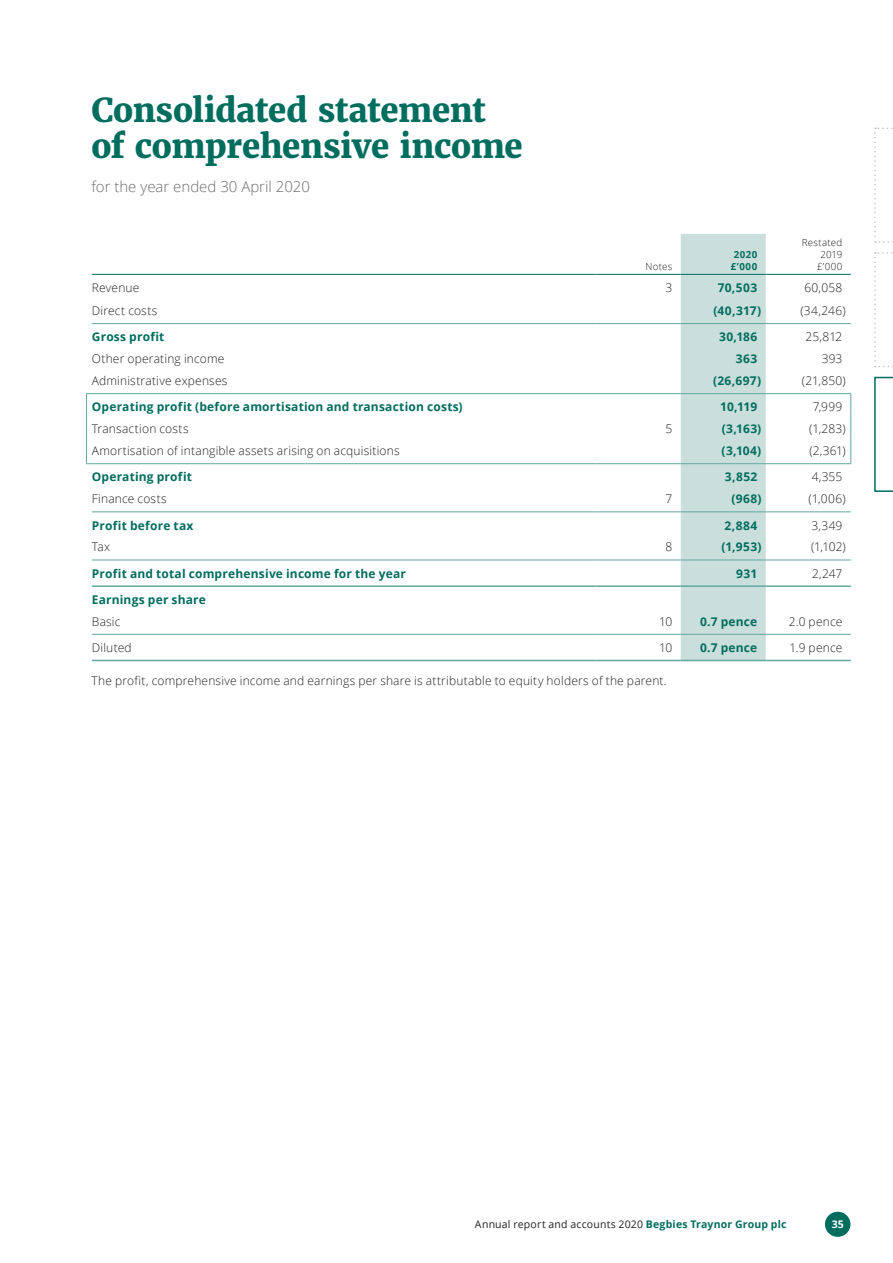
<style>
.page{position:relative;width:893px;height:1263px;background:#fff}
.page>*{position:absolute;margin:0;border:0;box-sizing:border-box;transform-origin:0 0}
.Main_Heading{font:800 33px/36px "Merriweather";letter-spacing:-.015em;color:#006d5f}
.Underhead{font:300 15px "Open Sans";color:#6c6d70}
.Figs_LFT{font:300 12px "Open Sans";letter-spacing:.015em;color:#231f20}
.Figs_LFT-2{font:700 12px "Open Sans";letter-spacing:.015em;color:#006d5f}
.Figs_RT{font:300 12px "Open Sans";letter-spacing:.01em;color:#231f20}
.Figs_RT-2{font:700 12px "Open Sans";letter-spacing:.025em;color:#006d5f}
.Body_Text{font:300 12px "Open Sans";letter-spacing:.015em;color:#231f20}
.t1{font:10.5px "Open Sans";letter-spacing:.02em;color:#231f20}
.t2{font:700 10.5px "Open Sans";color:#fff}
.Figshd_RT{font:300 9.75px "Open Sans";letter-spacing:.025em;color:#231f20}
.Figshd_RT-2{font:700 9.75px "Open Sans";letter-spacing:.04em;color:#006d5f}
.s1{font-weight:700;color:#006d5f}
</style>
<div class="page">
<div style="left:825px;top:1212px;width:25px;height:25px;background:#006d5f;border-radius:50%"></div>
<svg style="left:874px;top:128px;width:19px;height:115px"></svg>
<svg style="left:874px;top:252px;width:19px;height:115px"></svg>
<svg style="left:874px;top:377px;width:19px;height:115px"></svg>
<div style="left:681px;top:234px;width:85px;height:426px;background:#cadfdc"></div>
<hr style="left:92px;top:660px;width:504px;height:1px;background:#62a7a1">
<hr style="left:596px;top:660px;width:85px;height:1px;background:#62a7a1">
<hr style="left:681px;top:660px;width:85px;height:1px;background:#62a7a1">
<hr style="left:766px;top:660px;width:85px;height:1px;background:#62a7a1">
<hr style="left:92px;top:634px;width:504px;height:1px;background:#62a7a1">
<hr style="left:596px;top:634px;width:85px;height:1px;background:#62a7a1">
<hr style="left:681px;top:634px;width:85px;height:1px;background:#62a7a1">
<hr style="left:766px;top:634px;width:85px;height:1px;background:#62a7a1">
<hr style="left:92px;top:585px;width:504px;height:2px;background:#62a7a1">
<hr style="left:596px;top:585px;width:85px;height:2px;background:#62a7a1">
<hr style="left:681px;top:585px;width:85px;height:2px;background:#62a7a1">
<hr style="left:766px;top:585px;width:85px;height:2px;background:#62a7a1">
<hr style="left:92px;top:560px;width:504px;height:1px;background:#62a7a1">
<hr style="left:596px;top:560px;width:85px;height:1px;background:#62a7a1">
<hr style="left:681px;top:560px;width:85px;height:1px;background:#62a7a1">
<hr style="left:766px;top:560px;width:85px;height:1px;background:#62a7a1">
<hr style="left:92px;top:511px;width:504px;height:1px;background:#62a7a1">
<hr style="left:596px;top:511px;width:85px;height:1px;background:#62a7a1">
<hr style="left:681px;top:511px;width:85px;height:1px;background:#62a7a1">
<hr style="left:766px;top:511px;width:85px;height:1px;background:#62a7a1">
<hr style="left:92px;top:463px;width:504px;height:1px;background:#62a7a1">
<hr style="left:596px;top:463px;width:85px;height:1px;background:#62a7a1">
<hr style="left:681px;top:463px;width:85px;height:1px;background:#62a7a1">
<hr style="left:92px;top:393px;width:504px;height:1px;background:#62a7a1">
<hr style="left:596px;top:393px;width:85px;height:1px;background:#62a7a1">
<hr style="left:681px;top:393px;width:85px;height:1px;background:#62a7a1">
<hr style="left:92px;top:274px;width:504px;height:1px;background:#006d5f">
<hr style="left:596px;top:274px;width:85px;height:1px;background:#006d5f">
<hr style="left:681px;top:274px;width:85px;height:1px;background:#006d5f">
<hr style="left:766px;top:274px;width:85px;height:1px;background:#006d5f">
<hr style="left:92px;top:323px;width:504px;height:1px;background:#62a7a1">
<hr style="left:596px;top:323px;width:85px;height:1px;background:#62a7a1">
<hr style="left:681px;top:323px;width:85px;height:1px;background:#62a7a1">
<hr style="left:766px;top:323px;width:85px;height:1px;background:#62a7a1">
<hr style="left:766px;top:393px;width:85px;height:1px;background:#62a7a1">
<svg style="left:850px;top:394px;width:1px;height:69px"></svg>
<hr style="left:766px;top:463px;width:85px;height:1px;background:#62a7a1">
<svg style="left:86px;top:393px;width:6px;height:71px"></svg>
<p class="Main_Heading" style="left:91px;top:92px;width:433px">Consolidated statement of comprehensive income</p>
<p class="Underhead" style="left:91px;top:176px;width:220px">for the year ended 30 April 2020</p>
<p class="Figshd_RT" style="left:645px;top:260px;width:28px">Notes</p>
<p class="Figshd_RT-2" style="left:734px;top:247px;width:25px">2020</p>
<p class="Figshd_RT-2" style="left:731px;top:259px;width:28px">£’000</p>
<p class="Figshd_RT" style="left:802px;top:236px;width:42px">Restated</p>
<p class="Figshd_RT" style="left:820px;top:248px;width:23px">2019</p>
<p class="Figshd_RT" style="left:817px;top:260px;width:27px">£’000</p>
<p class="Figs_LFT" style="left:92px;top:279px;width:49px">Revenue</p>
<p class="Figs_RT" style="left:665px;top:279px;width:8px">3</p>
<p class="Figs_RT-2" style="left:718px;top:279px;width:41px">70,503</p>
<p class="Figs_RT" style="left:804px;top:279px;width:39px">60,058</p>
<p class="Figs_LFT" style="left:92px;top:302px;width:67px">Direct costs</p>
<p class="Figs_RT-2" style="left:713px;top:302px;width:49px">(40,317)</p>
<p class="Figs_RT" style="left:800px;top:302px;width:47px">(34,246)</p>
<p class="Figs_LFT-2" style="left:92px;top:328px;width:74px">Gross profit</p>
<p class="Figs_RT-2" style="left:719px;top:328px;width:40px">30,186</p>
<p class="Figs_RT" style="left:805px;top:329px;width:38px">25,812</p>
<p class="Figs_LFT" style="left:92px;top:351px;width:134px">Other operating income</p>
<p class="Figs_RT-2" style="left:736px;top:350px;width:23px">363</p>
<p class="Figs_RT" style="left:822px;top:351px;width:22px">393</p>
<p class="Figs_LFT" style="left:92px;top:373px;width:137px">Administrative expenses</p>
<p class="Figs_RT-2" style="left:713px;top:372px;width:50px">(26,697)</p>
<p class="Figs_RT" style="left:802px;top:373px;width:45px">(21,850)</p>
<p class="Figs_LFT-2" style="left:92px;top:398px;width:372px">Operating profit (before amortisation and transaction costs)</p>
<p class="Figs_RT-2" style="left:720px;top:398px;width:38px">10,119</p>
<p class="Figs_RT" style="left:813px;top:399px;width:31px">7,999</p>
<p class="Figs_LFT" style="left:92px;top:421px;width:98px">Transaction costs</p>
<p class="Figs_RT" style="left:665px;top:421px;width:8px">5</p>
<p class="Figs_RT-2" style="left:722px;top:420px;width:41px">(3,163)</p>
<p class="Figs_RT" style="left:809px;top:421px;width:38px">(1,283)</p>
<p class="Figs_LFT" style="left:92px;top:443px;width:309px">Amortisation of intangible assets arising on acquisitions</p>
<p class="Figs_RT-2" style="left:722px;top:442px;width:41px">(3,104)</p>
<p class="Figs_RT" style="left:809px;top:443px;width:38px">(2,361)</p>
<p class="Figs_LFT-2" style="left:92px;top:469px;width:102px">Operating profit</p>
<p class="Figs_RT-2" style="left:725px;top:469px;width:34px">3,852</p>
<p class="Figs_RT" style="left:812px;top:469px;width:32px">4,355</p>
<p class="Figs_LFT" style="left:92px;top:491px;width:76px">Finance costs</p>
<p class="Figs_RT" style="left:665px;top:491px;width:8px">7</p>
<p class="Figs_RT-2" style="left:732px;top:490px;width:31px">(968)</p>
<p class="Figs_RT" style="left:809px;top:491px;width:39px">(1,006)</p>
<p class="Figs_LFT-2" style="left:92px;top:517px;width:103px">Profit before tax</p>
<p class="Figs_RT-2" style="left:724px;top:517px;width:34px">2,884</p>
<p class="Figs_RT" style="left:811px;top:517px;width:32px">3,349</p>
<p class="Figs_LFT" style="left:92px;top:539px;width:20px">Tax</p>
<p class="Figs_RT" style="left:665px;top:539px;width:8px">8</p>
<p class="Figs_RT-2" style="left:721px;top:539px;width:41px">(1,953)</p>
<p class="Figs_RT" style="left:811px;top:539px;width:36px">(1,102)</p>
<p class="Figs_LFT-2" style="left:92px;top:565px;width:315px">Profit and total comprehensive income for the year</p>
<p class="Figs_RT-2" style="left:736px;top:565px;width:23px">931</p>
<p class="Figs_RT" style="left:812px;top:565px;width:32px">2,247</p>
<p class="Figs_LFT-2" style="left:92px;top:591px;width:116px">Earnings per share</p>
<p class="Figs_LFT" style="left:92px;top:613px;width:30px">Basic</p>
<p class="Figs_RT" style="left:659px;top:613px;width:15px">10</p>
<p class="Figs_RT-2" style="left:700px;top:613px;width:59px">0.7 pence</p>
<p class="Figs_RT" style="left:789px;top:613px;width:55px">2.0 pence</p>
<p class="Figs_LFT" style="left:92px;top:639px;width:41px">Diluted</p>
<p class="Figs_RT" style="left:659px;top:639px;width:15px">10</p>
<p class="Figs_RT-2" style="left:700px;top:639px;width:59px">0.7 pence</p>
<p class="Figs_RT" style="left:789px;top:639px;width:54px">1.9 pence</p>
<p class="Body_Text" style="left:91px;top:672px;width:577px">The profit, comprehensive income and earnings per share is attributable to equity holders of the parent.</p>
<p class="t1" style="left:475px;top:1217px;width:313px">Annual report and accounts 2020 <span class="s1">Begbies Traynor Group plc</span></p>
<p class="t2" style="left:832px;top:1217px;width:13px">35</p>
</div>
